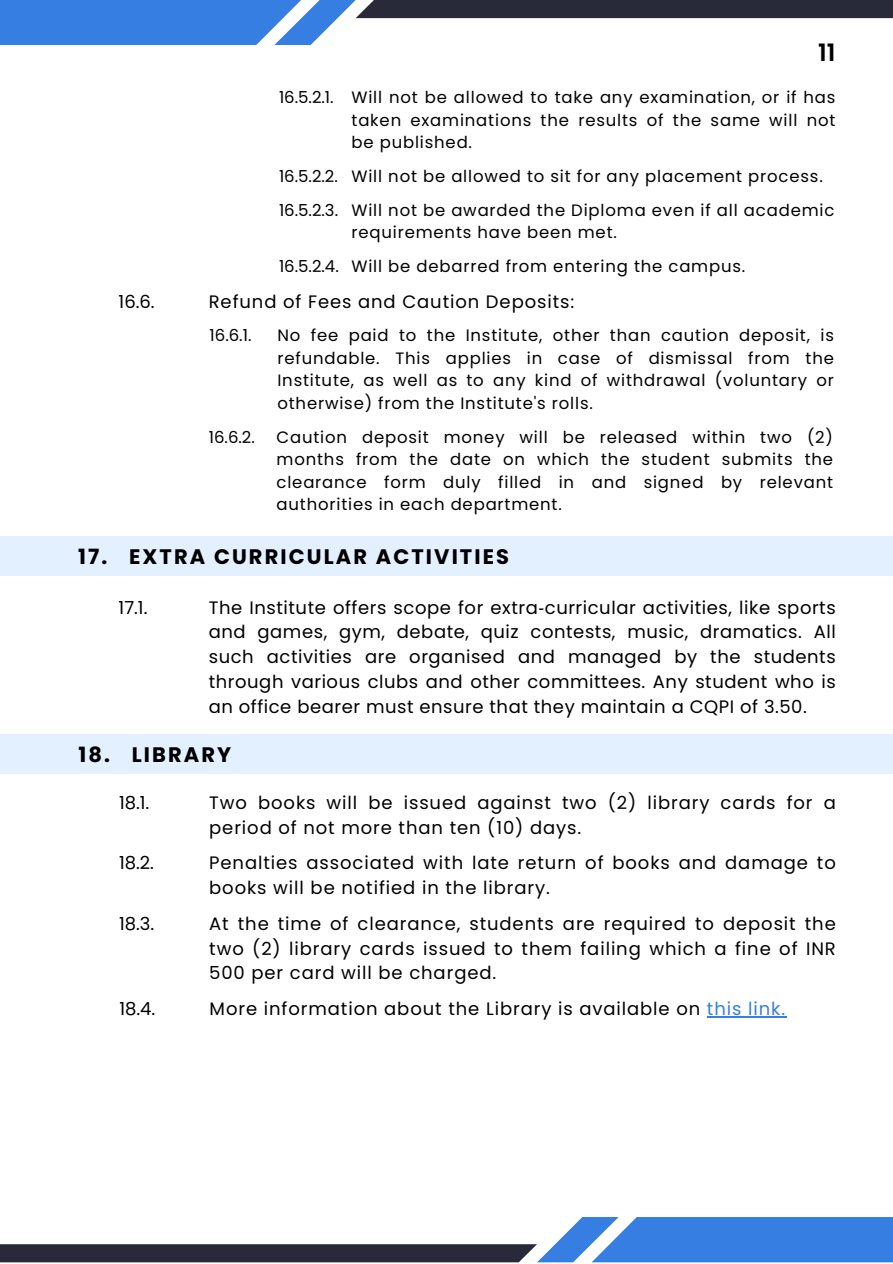
<style>
.page{position:relative;width:893px;height:1264px;background:#fff}
.page>*{position:absolute;margin:0;border:0;box-sizing:border-box;transform-origin:0 0}
.t1{font:600 24px "Poppins";color:#000}
.t2{font:700 21px "Poppins";letter-spacing:.1em;color:#000}
.t3{font:18px/24.8px "Poppins";letter-spacing:.05em;color:#000;text-align:justify}
.t4{font:16.5px/22.5px "Poppins";letter-spacing:.05em;color:#000;text-align:justify}
.s1{font-family:"Noto Sans"}
.s2{color:#367ee2}
</style>
<div class="page">
<svg style="left:0;top:1217px;width:892px;height:44px"></svg>
<svg style="left:0;top:0;width:892px;height:45px"></svg>
<div style="left:0;top:536px;width:892px;height:40px;background:#e3f0ff"></div>
<div style="left:0;top:734px;width:892px;height:40px;background:#e3f0ff"></div>
<hr style="left:707px;top:1016px;width:79px;height:1px;background:#367ee2">
<p class="t4" style="left:279px;top:86px;width:56px">16.5.2.1.</p>
<p class="t1" style="left:818px;top:36px;width:19px">11</p>
<p class="t4" style="left:351px;top:86px;width:485px">Will not be allowed to take any examination, or if has taken examinations the results of the same will not be published.</p>
<p class="t4" style="left:279px;top:165px;width:60px">16.5.2.2.</p>
<p class="t4" style="left:351px;top:165px;width:472px">Will not be allowed to sit for any placement process.</p>
<p class="t4" style="left:351px;top:198px;width:484px">Will not be awarded the Diploma even if all academic requirements have been met.</p>
<p class="t4" style="left:279px;top:198px;width:61px">16.5.2.3.</p>
<p class="t4" style="left:279px;top:255px;width:61px">16.5.2.4.</p>
<p class="t4" style="left:351px;top:255px;width:395px">Will be debarred from entering the campus.</p>
<p class="t3" style="left:119px;top:289px;width:38px">16.6.</p>
<p class="t3" style="left:209px;top:289px;width:367px">Refund of Fees and Caution Deposits:</p>
<p class="t4" style="left:277px;top:324px;width:558px">No fee paid to the Institute, other than caution deposit, is refundable. This applies in case of dismissal from the Institute, as well as to any kind of withdrawal (voluntary or otherwise) from the Institute's rolls.</p>
<p class="t4" style="left:210px;top:324px;width:43px">16.6.1.</p>
<p class="t4" style="left:209px;top:425px;width:48px">16.6.2.</p>
<p class="t4" style="left:276px;top:425px;width:558px">Caution deposit money will be released within two (2) months from the date on which the student submits the clearance form duly filled in and signed by relevant authorities in each department.</p>
<p class="t2" style="left:78px;top:542px;width:432px">17. EXTRA CURRICULAR ACTIVITIES</p>
<p class="t3" style="left:209px;top:595px;width:628px">The Institute offers scope for extra<span class="s1">‐</span>curricular activities, like sports and games, gym, debate, quiz contests, music, dramatics. All such activities are organised and managed by the students through various clubs and other committees. Any student who is an office bearer must ensure that they maintain a CQPI of 3.50.</p>
<p class="t3" style="left:119px;top:595px;width:30px">17.1.</p>
<p class="t2" style="left:78px;top:740px;width:154px">18. LIBRARY</p>
<p class="t3" style="left:209px;top:790px;width:628px">Two books will be issued against two (2) library cards for a period of not more than ten (10) days.</p>
<p class="t3" style="left:119px;top:790px;width:32px">18.1.</p>
<p class="t3" style="left:119px;top:850px;width:36px">18.2.</p>
<p class="t3" style="left:119px;top:911px;width:37px">18.3.</p>
<p class="t3" style="left:209px;top:850px;width:628px">Penalties associated with late return of books and damage to books will be notified in the library.</p>
<p class="t3" style="left:209px;top:911px;width:628px">At the time of clearance, students are required to deposit the two (2) library cards issued to them failing which a fine of INR 500 per card will be charged.</p>
<p class="t3" style="left:119px;top:996px;width:37px">18.4.</p>
<p class="t3" style="left:210px;top:996px;width:577px">More information about the Library is available on <span class="s2">this link.</span></p>
</div>
